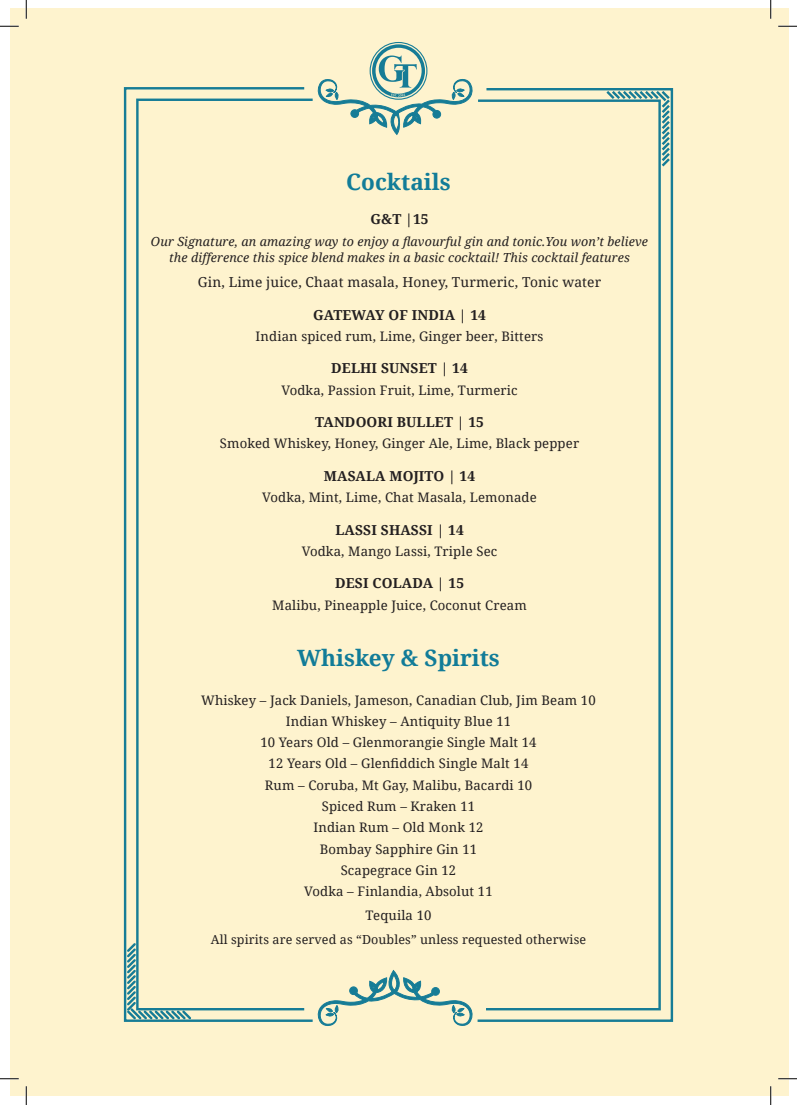
<style>
.page{position:relative;width:797px;height:1105px;background:#fff}
.page>*{position:absolute;margin:0;border:0;box-sizing:border-box;transform-origin:0 0}
.t1{font:700 22.5px "Noto Serif";color:#127c98}
.t2{font:700 13.75px "Noto Serif";letter-spacing:.01em;color:#231f20}
.t3{font:13.75px "Noto Serif";letter-spacing:.01em;color:#231f20}
.t4{font:13.12px "Noto Serif";letter-spacing:.01em;color:#231f20}
.t5{font:italic 12.5px "Noto Serif";letter-spacing:.01em;color:#231f20}
.t6{font:12.5px "Noto Serif";letter-spacing:.01em;color:#231f20}
</style>
<div class="page">
<div style="left:10px;top:9px;width:778px;height:1087px;background:#fef3ce"></div>
<svg style="left:317px;top:969px;width:156px;height:57px"></svg>
<svg style="left:477px;top:88px;width:197px;height:934px"></svg>
<svg style="left:477px;top:98px;width:185px;height:914px"></svg>
<svg style="left:604px;top:88px;width:68px;height:81px"></svg>
<svg style="left:123px;top:87px;width:190px;height:935px"></svg>
<svg style="left:135px;top:97px;width:178px;height:915px"></svg>
<svg style="left:125px;top:941px;width:68px;height:80px"></svg>
<svg style="left:317px;top:42px;width:156px;height:93px"></svg>
<svg style="left:0;top:25px;width:19px;height:2px"></svg>
<svg style="left:778px;top:25px;width:19px;height:2px"></svg>
<svg style="left:0;top:1078px;width:19px;height:1px"></svg>
<svg style="left:778px;top:1078px;width:19px;height:1px"></svg>
<svg style="left:25px;top:0;width:2px;height:19px"></svg>
<svg style="left:25px;top:1086px;width:2px;height:19px"></svg>
<svg style="left:770px;top:0;width:1px;height:19px"></svg>
<svg style="left:770px;top:1086px;width:1px;height:19px"></svg>
<p class="t1" style="left:346px;top:166px;width:106px">Cocktails</p>
<p class="t2" style="left:370px;top:210px;width:60px">G&amp;T |15</p>
<p class="t5" style="left:151px;top:232px;width:498px">Our Signature, an amazing way to enjoy a flavourful gin and tonic.You won’t believe</p>
<p class="t5" style="left:169px;top:249px;width:462px">the difference this spice blend makes in a basic cocktail! This cocktail features</p>
<p class="t3" style="left:198px;top:273px;width:405px">Gin, Lime juice, Chaat masala, Honey, Turmeric, Tonic water</p>
<p class="t2" style="left:313px;top:305px;width:174px">GATEWAY OF INDIA | 14</p>
<p class="t4" style="left:256px;top:327px;width:289px">Indian spiced rum, Lime, Ginger beer, Bitters</p>
<p class="t2" style="left:331px;top:359px;width:138px">DELHI SUNSET | 14</p>
<p class="t4" style="left:281px;top:381px;width:237px">Vodka, Passion Fruit, Lime, Turmeric</p>
<p class="t2" style="left:315px;top:412px;width:170px">TANDOORI BULLET | 15</p>
<p class="t4" style="left:220px;top:435px;width:361px">Smoked Whiskey, Honey, Ginger Ale, Lime, Black pepper</p>
<p class="t2" style="left:324px;top:466px;width:153px">MASALA MOJITO | 14</p>
<p class="t4" style="left:262px;top:488px;width:276px">Vodka, Mint, Lime, Chat Masala, Lemonade</p>
<p class="t2" style="left:335px;top:520px;width:130px">LASSI SHASSI | 14</p>
<p class="t4" style="left:302px;top:542px;width:197px">Vodka, Mango Lassi, Triple Sec</p>
<p class="t2" style="left:335px;top:574px;width:130px">DESI COLADA | 15</p>
<p class="t4" style="left:272px;top:596px;width:256px">Malibu, Pineapple Juice, Coconut Cream</p>
<p class="t1" style="left:297px;top:641px;width:204px">Whiskey &amp; Spirits</p>
<p class="t4" style="left:201px;top:691px;width:396px">Whiskey – Jack Daniels, Jameson, Canadian Club, Jim Beam 10</p>
<p class="t4" style="left:286px;top:712px;width:227px">Indian Whiskey – Antiquity Blue 11</p>
<p class="t4" style="left:260px;top:733px;width:278px">10 Years Old – Glenmorangie Single Malt 14</p>
<p class="t4" style="left:268px;top:755px;width:261px">12 Years Old – Glenfiddich Single Malt 14</p>
<p class="t4" style="left:265px;top:776px;width:269px">Rum – Coruba, Mt Gay, Malibu, Bacardi 10</p>
<p class="t4" style="left:322px;top:797px;width:155px">Spiced Rum – Kraken 11</p>
<p class="t4" style="left:313px;top:818px;width:171px">Indian Rum – Old Monk 12</p>
<p class="t4" style="left:320px;top:840px;width:159px">Bombay Sapphire Gin 11</p>
<p class="t4" style="left:341px;top:861px;width:117px">Scapegrace Gin 12</p>
<p class="t4" style="left:304px;top:882px;width:190px">Vodka – Finlandia, Absolut 11</p>
<p class="t4" style="left:365px;top:906px;width:67px">Tequila 10</p>
<p class="t6" style="left:211px;top:930px;width:377px">All spirits are served as “Doubles” unless requested otherwise</p>
</div>
